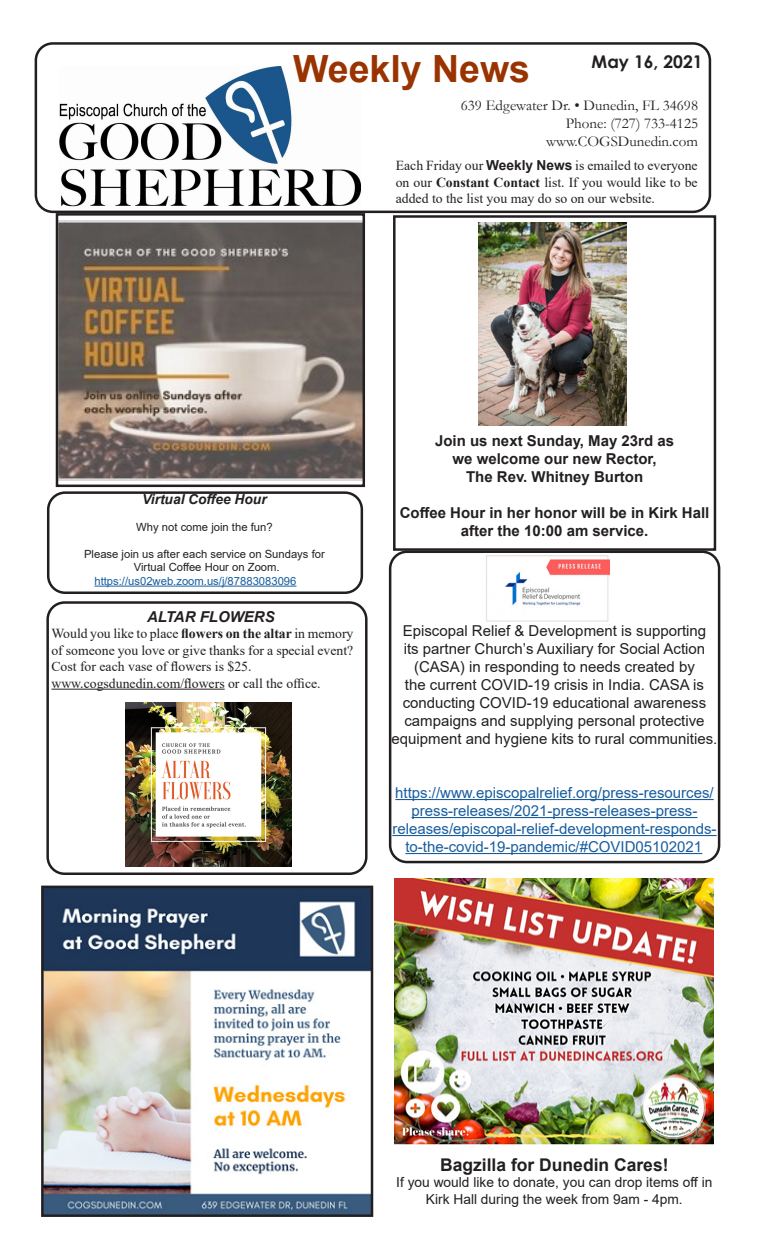
<style>
.page{position:relative;width:765px;height:1260px;background:#fff}
.page>*{position:absolute;margin:0;border:0;box-sizing:border-box;transform-origin:0 0}
.t1{font:700 37.5px "Arial";color:#930}
.Body_text_11{font:700 17.5px "Arial";color:#231f20}
.t2{font:700 17.5px "Century Gothic";color:#231f20}
.Body_text_11-2{font:15px/18px "Arial";color:#231f20;text-align:center}
.Body_text_11-3{font:15px/18px "Arial";color:#175d9e;text-align:center}
.t3{font:700 15px/18px "Arial";color:#231f20;text-align:center}
.t4{font:15px "Garamond";color:#231f20}
.Body_text_11-4{font:italic 700 15px "Arial";color:#231f20}
.Body_text_11-5{font:13.75px/16.5px "Times New Roman";color:#231f20;text-align:justify}
.Body_text_11-6{font:13.75px/16.5px "Arial";color:#231f20;text-align:center}
.t5{font:italic 700 13.75px "Arial";color:#231f20}
.t6{font:11.25px "Arial";color:#231f20}
.t7{font:11.25px "Arial";color:#175d9e}
.s1{font-family:"Arial";font-weight:700}
.s2{font-weight:700}
</style>
<div class="page">
<img style="left:60px;top:66px;width:301px;height:141px">
<div style="left:35px;top:42px;width:676px;height:171px;border:2px solid #231f20;border-radius:17px"></div>
<hr style="left:94px;top:586px;width:202px;height:1px;background:#175d9e">
<div style="left:47px;top:491px;width:316px;height:103px;border:2px solid #231f20;border-radius:17px"></div>
<hr style="left:51px;top:689px;width:174px;height:1px;background:#231f20">
<div style="left:46px;top:601px;width:322px;height:274px;border:2px solid #231f20;border-radius:17px"></div>
<img style="left:126px;top:702px;width:166px;height:165px">
<img style="left:59px;top:221px;width:303px;height:260px">
<div style="left:56px;top:213px;width:309px;height:274px;border:2px solid #231f20"></div>
<img style="left:44px;top:889px;width:326px;height:325px">
<div style="left:41px;top:886px;width:332px;height:331px;border:2px solid #231f20"></div>
<div style="left:393px;top:215px;width:323px;height:336px;border:2px solid #231f20"></div>
<hr style="left:395px;top:799px;width:319px;height:1px;background:#175d9e">
<hr style="left:412px;top:817px;width:285px;height:1px;background:#175d9e">
<hr style="left:392px;top:835px;width:325px;height:1px;background:#175d9e">
<hr style="left:405px;top:853px;width:297px;height:1px;background:#175d9e">
<div style="left:389px;top:551px;width:331px;height:312px;border:2px solid #231f20;border-radius:17px"></div>
<img style="left:394px;top:878px;width:320px;height:266px">
<img style="left:478px;top:222px;width:149px;height:203px">
<img style="left:485px;top:553px;width:124px;height:69px">
<p class="t1" style="left:293px;top:43px;width:238px">Weekly News</p>
<p class="t2" style="left:592px;top:48px;width:112px">May 16, 2021</p>
<p class="t4" style="left:461px;top:96px;width:239px">639 Edgewater Dr. • Dunedin, FL 34698</p>
<p class="t4" style="left:566px;top:114px;width:134px">Phone: (727) 733-4125</p>
<p class="t4" style="left:546px;top:132px;width:153px">www.COGSDunedin.com</p>
<p class="Body_text_11-5" style="left:396px;top:157px;width:303px">Each Friday our <span class="s1">Weekly News</span> is emailed to everyone on our <span class="s2">Constant Contact</span> list. If you would like to be added to the list you may do so on our website.</p>
<p class="t5" style="left:142px;top:490px;width:126px">Virtual Coffee Hour</p>
<p class="t6" style="left:136px;top:519px;width:138px">Why not come join the fun?</p>
<p class="t6" style="left:84px;top:546px;width:242px">Please join us after each service on Sundays for</p>
<p class="t6" style="left:134px;top:560px;width:147px">Virtual Coffee Hour on Zoom.</p>
<p class="t7" style="left:94px;top:573px;width:203px">https://us02web.zoom.us/j/87883083096</p>
<p class="Body_text_11-4" style="left:147px;top:606px;width:129px">ALTAR FLOWERS</p>
<p class="Body_text_11-5" style="left:51px;top:625px;width:304px">Would you like to place <span class="s2">flowers on the altar</span> in memory of someone you love or give thanks for a special event?<br>Cost for each vase of flowers is $25.</p>
<p class="Body_text_11-5" style="left:51px;top:674px;width:271px">www.cogsdunedin.com/flowers or call the office.</p>
<p class="t3" style="left:435px;top:432px;width:240px">Join us next Sunday, May 23rd as</p>
<p class="t3" style="left:453px;top:450px;width:206px">we welcome our new Rector,</p>
<p class="t3" style="left:466px;top:468px;width:179px">The Rev. Whitney Burton</p>
<p class="t3" style="left:400px;top:504px;width:311px">Coffee Hour in her honor will be in Kirk Hall after the 10:00 am service.</p>
<p class="Body_text_11-2" style="left:392px;top:622px;width:327px">Episcopal Relief &amp; Development is supporting<br>its partner Church’s Auxiliary for Social Action (CASA) in responding to needs created by<br>the current COVID-19 crisis in India. CASA is conducting COVID-19 educational awareness campaigns and supplying personal protective equipment and hygiene kits to rural communities.</p>
<p class="Body_text_11-3" style="left:392px;top:784px;width:326px">https://www.episcopalrelief.org/press-resources/ press-releases/2021-press-releases-press&shy;releases/episcopal-relief-development-responds&shy;to-the-covid-19-pandemic/#COVID05102021</p>
<p class="Body_text_11" style="left:440px;top:1152px;width:230px">Bagzilla for Dunedin Cares!</p>
<p class="Body_text_11-6" style="left:396px;top:1174px;width:318px">If you would like to donate, you can drop items off in<br>Kirk Hall during the week from 9am - 4pm.</p>
</div>
